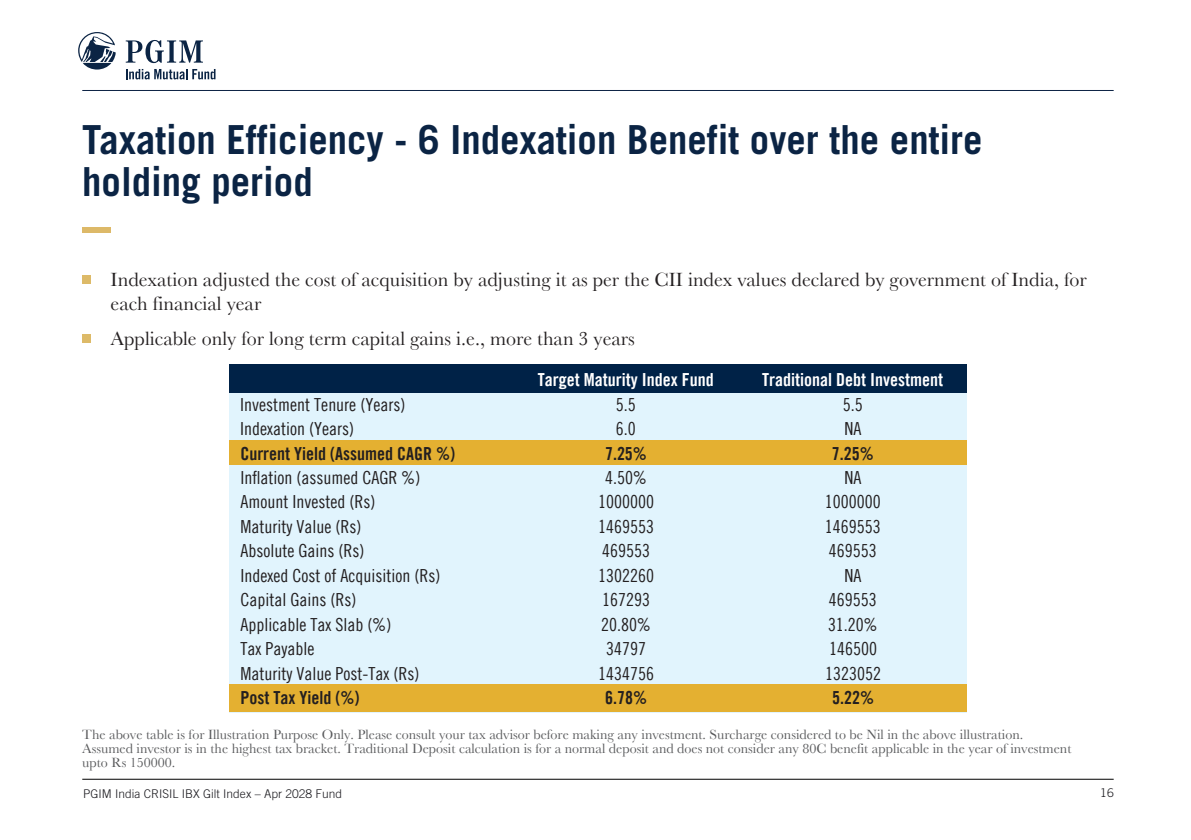
<style>
.page{position:relative;width:1191px;height:840px;background:#fff}
.page>*{position:absolute;margin:0;border:0;box-sizing:border-box;transform-origin:0 0}
.t1{font:700 40px/42px "Trade Gothic LT";color:#0b2444}
.t2{font:20px/24px "Baskerville";color:#231f20}
.t3{font:18px "Trade Gothic LT Com Cn 18";color:#231f20}
.t4{font:18px "Trade Gothic LT Com Bd Cn 20";color:#231f20}
.t5{font:18px "Trade Gothic LT Com Bd Cn 20";color:#fff}
.t6{font:14px/14px "Baskerville";color:#58595b}
.t7{font:300 12px "Trade Gothic LT";color:#19181d}
</style>
<div class="page">
<div style="left:229px;top:364px;width:737px;height:348px;background:#e1f4fd"></div>
<div style="left:229px;top:684px;width:737px;height:28px;background:#e4b031"></div>
<div style="left:229px;top:440px;width:737px;height:24px;background:#e4b031"></div>
<hr style="left:82px;top:90px;width:1031px;height:1px;background:#0d2344">
<hr style="left:82px;top:778px;width:1031px;height:1px;background:#000">
<svg style="left:78px;top:32px;width:38px;height:37px"></svg>
<svg style="left:126px;top:40px;width:77px;height:23px"></svg>
<svg style="left:126px;top:69px;width:89px;height:10px"></svg>
<div style="left:82px;top:227px;width:29px;height:5px;background:#ddb968"></div>
<div style="left:82px;top:275px;width:9px;height:9px;background:#ddba68"></div>
<div style="left:82px;top:334px;width:9px;height:9px;background:#ddba68"></div>
<div style="left:229px;top:364px;width:737px;height:28px;background:#002247"></div>
<h1 class="t1" style="left:82px;top:118px;width:901px">Taxation Efficiency - 6 Indexation Benefit over the entire holding period</h1>
<p class="t2" style="left:111px;top:267px;width:977px">Indexation adjusted the cost of acquisition by adjusting it as per the CII index values declared by government of India, for each financial year</p>
<p class="t2" style="left:111px;top:326px;width:526px">Applicable only for long term capital gains i.e., more than 3 years</p>
<p class="t5" style="left:538px;top:368px;width:177px">Target Maturity Index Fund</p>
<p class="t5" style="left:762px;top:368px;width:182px">Traditional Debt Investment</p>
<p class="t3" style="left:240px;top:393px;width:166px">Investment Tenure (Years)</p>
<p class="t3" style="left:616px;top:393px;width:21px">5.5</p>
<p class="t3" style="left:843px;top:393px;width:21px">5.5</p>
<p class="t3" style="left:240px;top:417px;width:115px">Indexation (Years)</p>
<p class="t3" style="left:616px;top:417px;width:21px">6.0</p>
<p class="t3" style="left:844px;top:417px;width:18px">NA</p>
<p class="t4" style="left:240px;top:442px;width:216px">Current Yield (Assumed CAGR %)</p>
<p class="t4" style="left:605px;top:442px;width:43px">7.25%</p>
<p class="t4" style="left:832px;top:442px;width:43px">7.25%</p>
<p class="t3" style="left:240px;top:466px;width:181px">Inflation (assumed CAGR %)</p>
<p class="t3" style="left:605px;top:466px;width:43px">4.50%</p>
<p class="t3" style="left:844px;top:466px;width:18px">NA</p>
<p class="t3" style="left:240px;top:491px;width:136px">Amount Invested (Rs)</p>
<p class="t3" style="left:598px;top:491px;width:57px">1000000</p>
<p class="t3" style="left:825px;top:491px;width:57px">1000000</p>
<p class="t3" style="left:240px;top:515px;width:122px">Maturity Value (Rs)</p>
<p class="t3" style="left:598px;top:515px;width:57px">1469553</p>
<p class="t3" style="left:825px;top:515px;width:57px">1469553</p>
<p class="t3" style="left:240px;top:540px;width:125px">Absolute Gains (Rs)</p>
<p class="t3" style="left:602px;top:540px;width:49px">469553</p>
<p class="t3" style="left:829px;top:540px;width:49px">469553</p>
<p class="t3" style="left:240px;top:564px;width:201px">Indexed Cost of Acquisition (Rs)</p>
<p class="t3" style="left:598px;top:564px;width:57px">1302260</p>
<p class="t3" style="left:844px;top:564px;width:18px">NA</p>
<p class="t3" style="left:240px;top:588px;width:117px">Capital Gains (Rs)</p>
<p class="t3" style="left:602px;top:588px;width:49px">167293</p>
<p class="t3" style="left:829px;top:588px;width:49px">469553</p>
<p class="t3" style="left:240px;top:613px;width:152px">Applicable Tax Slab (%)</p>
<p class="t3" style="left:601px;top:613px;width:51px">20.80%</p>
<p class="t3" style="left:828px;top:613px;width:51px">31.20%</p>
<p class="t3" style="left:240px;top:637px;width:75px">Tax Payable</p>
<p class="t3" style="left:606px;top:637px;width:41px">34797</p>
<p class="t3" style="left:829px;top:637px;width:49px">146500</p>
<p class="t3" style="left:240px;top:662px;width:180px">Maturity Value Post-Tax (Rs)</p>
<p class="t3" style="left:598px;top:662px;width:57px">1434756</p>
<p class="t3" style="left:825px;top:662px;width:57px">1323052</p>
<p class="t4" style="left:240px;top:686px;width:120px">Post Tax Yield (%)</p>
<p class="t4" style="left:605px;top:686px;width:43px">6.78%</p>
<p class="t4" style="left:832px;top:686px;width:43px">5.22%</p>
<p class="t6" style="left:82px;top:727px;width:990px">The above table is for Illustration Purpose Only. Please consult your tax advisor before making any investment. Surcharge considered to be Nil in the above illustration.<br>Assumed investor is in the highest tax bracket. Traditional Deposit calculation is for a normal deposit and does not consider any 80C benefit applicable in the year of investment upto Rs 150000.</p>
<p class="t7" style="left:83px;top:786px;width:260px">PGIM India CRISIL IBX Gilt Index – Apr 2028 Fund</p>
<p class="t7" style="left:1100px;top:784px;width:15px">16</p>
</div>
